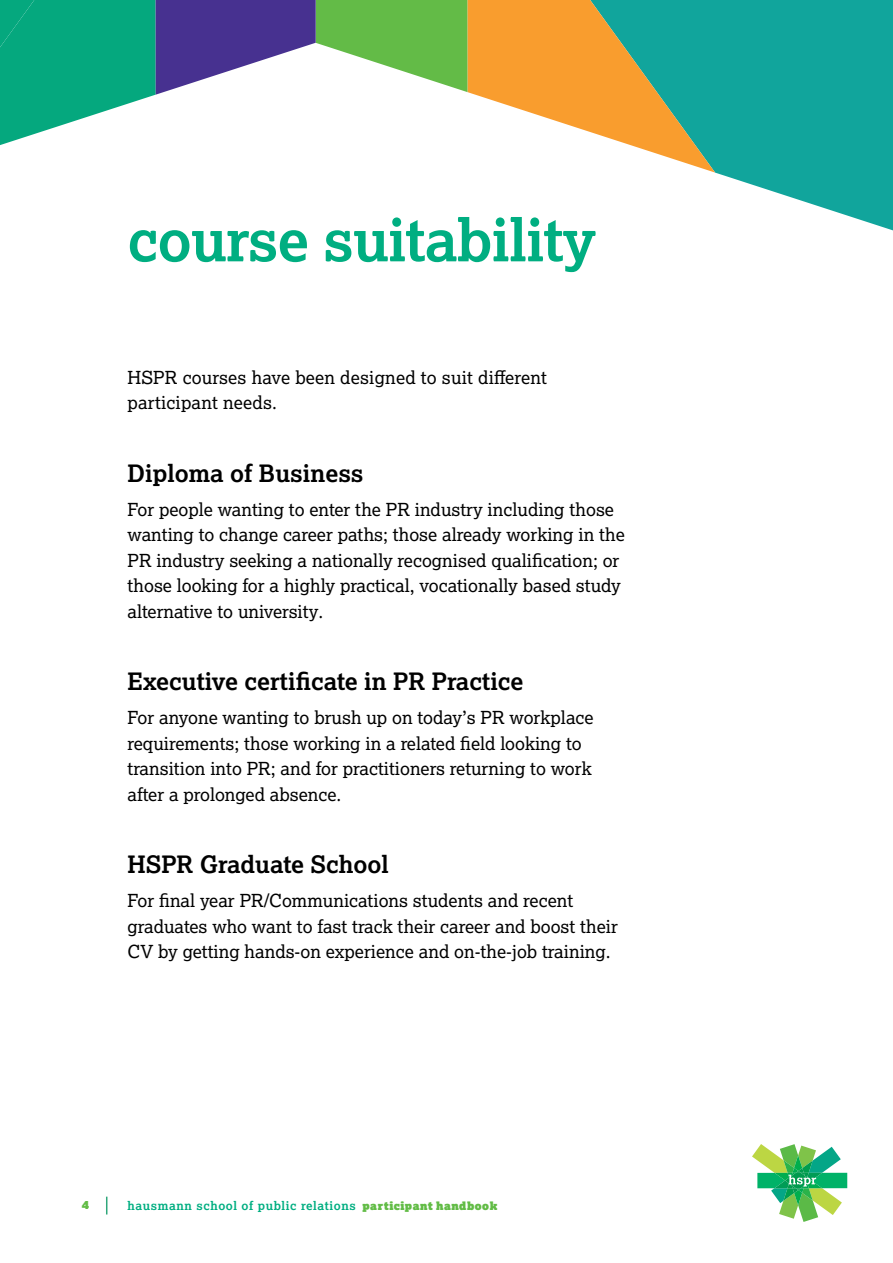
<style>
.page{position:relative;width:893px;height:1263px;background:#fff}
.page>*{position:absolute;margin:0;border:0;box-sizing:border-box;transform-origin:0 0}
.t1{font:700 58.5px "Lexia";letter-spacing:-.015em;color:#00ae81}
.t2{font:700 24px "Lexia";color:#000}
.t3{font:18px/25.5px "Lexia";color:#000}
.t4{font:700 12px "Lexia";letter-spacing:.05em;color:#00ae81}
.t5{font:11.25px "Lexia Ad";color:#62bc46}
.s1{font-family:"Lexia Ad";font-weight:400;font-size:11.25px;color:#62bc46}
</style>
<div class="page">
<svg style="left:715px;top:0;width:178px;height:231px;background:#2fb0a8"></svg>
<svg style="left:0;top:0;width:715px;height:173px"></svg>
<svg style="left:106px;top:1197px;width:1px;height:17px"></svg>
<svg style="left:752px;top:1144px;width:95px;height:78px"></svg>
<h1 class="t1" style="left:128px;top:203px;width:470px">course suitability</h1>
<p class="t3" style="left:128px;top:364px;width:421px">HSPR courses have been designed to suit different participant needs.</p>
<h2 class="t2" style="left:128px;top:458px;width:238px">Diploma of Business</h2>
<p class="t3" style="left:128px;top:496px;width:499px">For people wanting to enter the PR industry including those wanting to change career paths; those already working in the PR industry seeking a nationally recognised qualification; or those looking for a highly practical, vocationally based study alternative to university.</p>
<h2 class="t2" style="left:128px;top:666px;width:397px">Executive certificate in PR Practice</h2>
<p class="t3" style="left:128px;top:704px;width:468px">For anyone wanting to brush up on today’s PR workplace requirements; those working in a related field looking to transition into PR; and for practitioners returning to work after a prolonged absence.</p>
<h2 class="t2" style="left:128px;top:849px;width:263px">HSPR Graduate School</h2>
<p class="t3" style="left:128px;top:887px;width:492px">For final year PR/Communications students and recent graduates who want to fast track their career and boost their<br>CV by getting hands-on experience and on-the-job training.</p>
<p class="t5" style="left:82px;top:1199px;width:9px">4</p>
<p class="t4" style="left:128px;top:1198px;width:371px">hausmann school of public relations <span class="s1">participant handbook</span></p>
</div>
